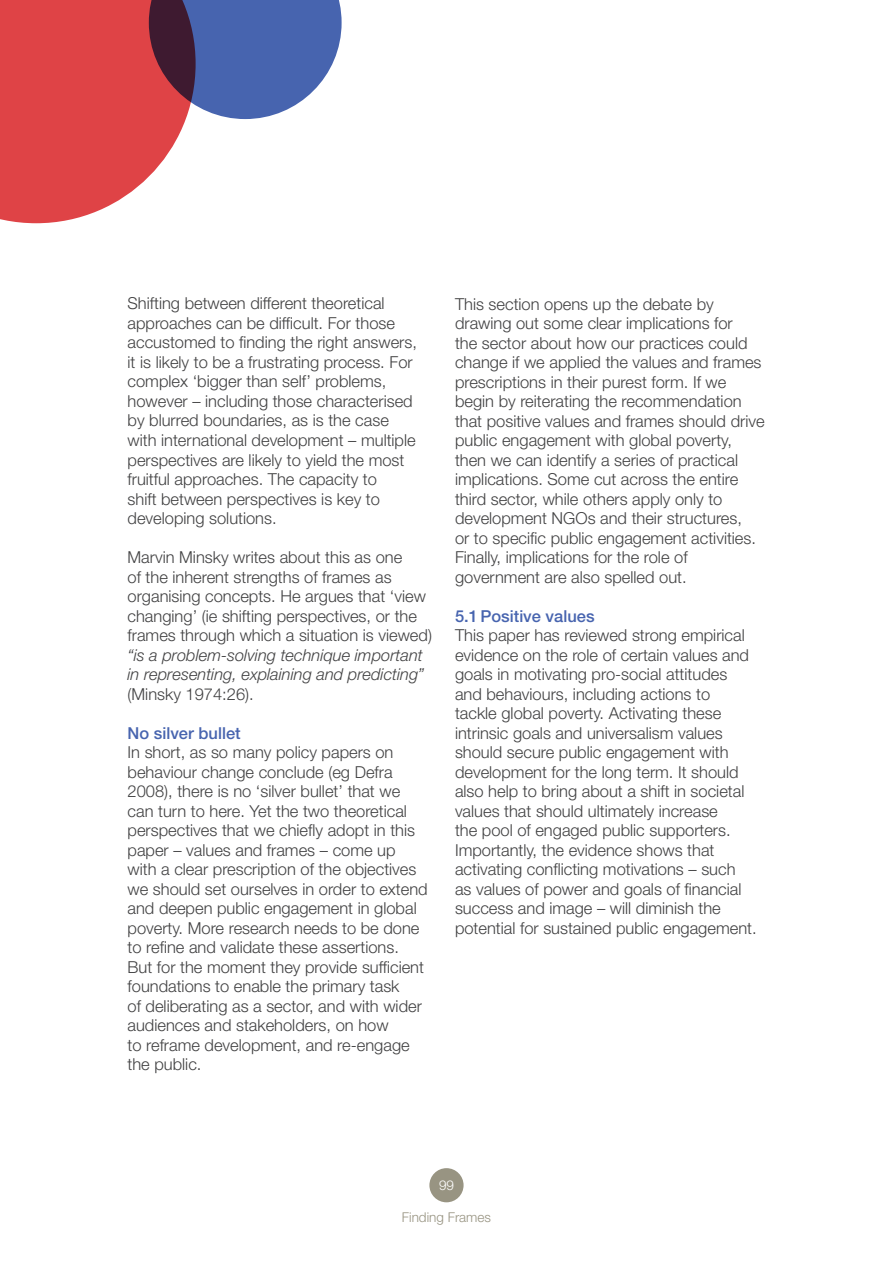
<style>
.page{position:relative;width:893px;height:1263px;background:#fff}
.page>*{position:absolute;margin:0;border:0;box-sizing:border-box;transform-origin:0 0}
.t1{font:300 16.5px/19.5px "Helvetica Neue LT Std";color:#414142}
.t2{font:italic 300 16.5px/19.5px "Helvetica Neue LT Std";color:#414142}
.t3{font:500 16.5px "Helvetica Neue LT Std";color:#4764af}
.t4{font:300 13.5px "Helvetica Neue LT Std";color:#989482}
.t5{font:300 13.5px "Helvetica Neue LT Std";color:#fff}
</style>
<div class="page">
<div style="left:429px;top:1168px;width:35px;height:34px;background:#989482;border-radius:50%"></div>
<svg style="left:0;top:0;width:342px;height:223px"></svg>
<p class="t1" style="left:128px;top:293px;width:291px">Shifting between different theoretical approaches can be difficult. For those accustomed to finding the right answers, it is likely to be a frustrating process. For complex ‘bigger than self’ problems, however – including those characterised by blurred boundaries, as is the case with international development – multiple perspectives are likely to yield the most fruitful approaches. The capacity to<br>shift between perspectives is key to developing solutions.</p>
<p class="t1" style="left:128px;top:547px;width:306px">Marvin Minsky writes about this as one<br>of the inherent strengths of frames as organising concepts. He argues that ‘view changing’ (ie shifting perspectives, or the frames through which a situation is viewed)</p>
<p class="t2" style="left:128px;top:645px;width:298px">“is a problem-solving technique important in representing, explaining and predicting”</p>
<p class="t1" style="left:128px;top:684px;width:128px">(Minsky 1974:26).</p>
<p class="t3" style="left:128px;top:723px;width:115px">No silver bullet</p>
<p class="t1" style="left:128px;top:742px;width:302px">In short, as so many policy papers on behaviour change conclude (eg Defra 2008), there is no ‘silver bullet’ that we can turn to here. Yet the two theoretical perspectives that we chiefly adopt in this paper – values and frames – come up with a clear prescription of the objectives we should set ourselves in order to extend and deepen public engagement in global poverty. More research needs to be done to refine and validate these assertions.<br>But for the moment they provide sufficient foundations to enable the primary task<br>of deliberating as a sector, and with wider audiences and stakeholders, on how<br>to reframe development, and re-engage the public.</p>
<p class="t1" style="left:455px;top:294px;width:311px">This section opens up the debate by drawing out some clear implications for<br>the sector about how our practices could change if we applied the values and frames prescriptions in their purest form. If we begin by reiterating the recommendation that positive values and frames should drive public engagement with global poverty, then we can identify a series of practical implications. Some cut across the entire third sector, while others apply only to development NGOs and their structures,<br>or to specific public engagement activities.<br>Finally, implications for the role of government are also spelled out.</p>
<p class="t3" style="left:455px;top:606px;width:141px">5.1 Positive values</p>
<p class="t1" style="left:455px;top:625px;width:303px">This paper has reviewed strong empirical evidence on the role of certain values and goals in motivating pro-social attitudes and behaviours, including actions to<br>tackle global poverty. Activating these intrinsic goals and universalism values should secure public engagement with development for the long term. It should also help to bring about a shift in societal values that should ultimately increase<br>the pool of engaged public supporters.<br>Importantly, the evidence shows that activating conflicting motivations – such<br>as values of power and goals of financial success and image – will diminish the potential for sustained public engagement.</p>
<p class="t5" style="left:439px;top:1177px;width:16px">99</p>
<p class="t4" style="left:402px;top:1208px;width:91px">Finding Frames</p>
</div>
